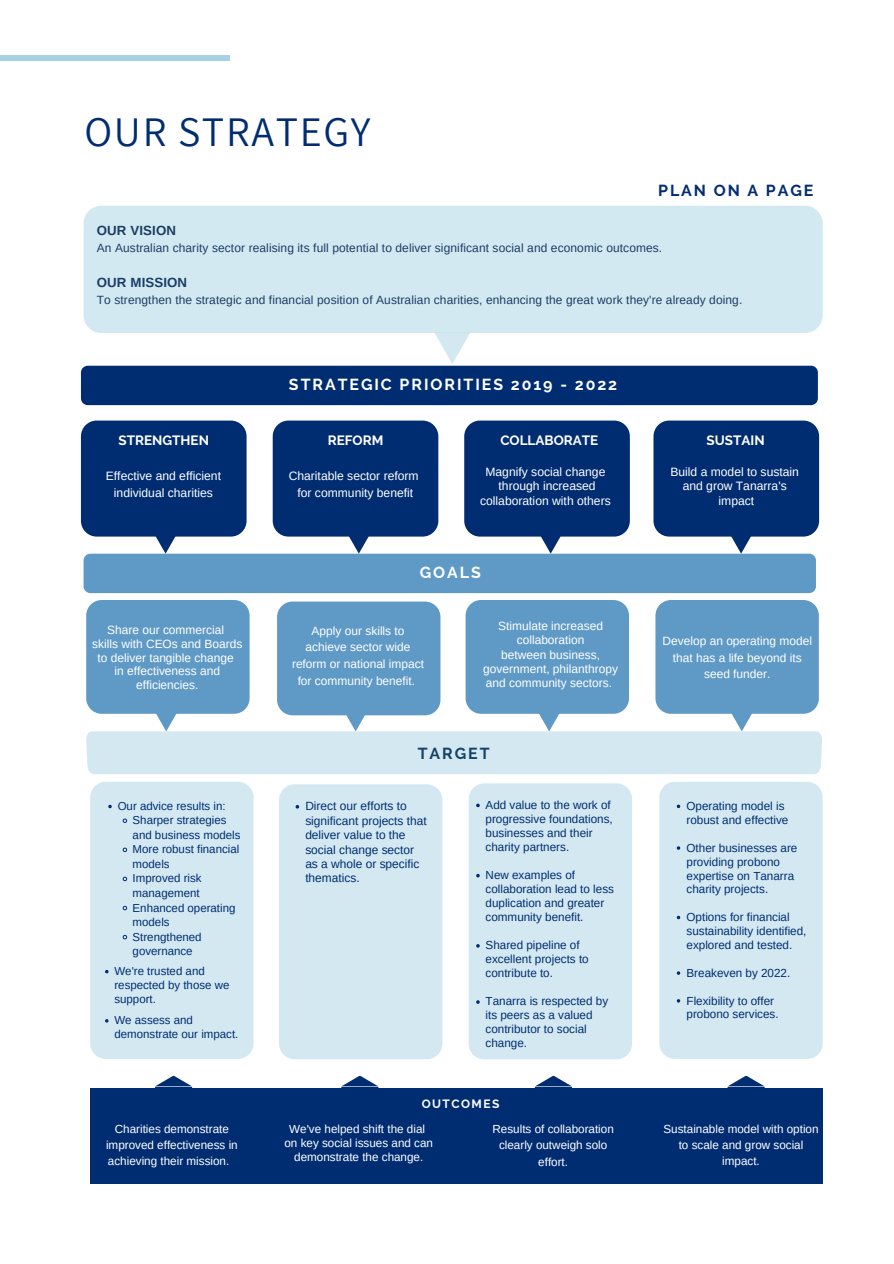
<style>
.page{position:relative;width:894px;height:1264px;background:#fff}
.page>*{position:absolute;margin:0;border:0;box-sizing:border-box;transform-origin:0 0}
.t1{font:42px "Assistant";letter-spacing:.04em;color:#002d72}
.t2{font:700 15.9px "Raleway";letter-spacing:.12em;color:#fff}
.t3{font:700 15.9px "Raleway";letter-spacing:.12em;color:#002d72}
.t4{font:700 15.9px "Raleway";letter-spacing:.12em;color:#134369}
.t5{font:700 13.5px "Raleway";color:#fff}
.t6{font:700 13.2px "Arimo";letter-spacing:.01em;color:#1b3c65}
.t7{font:12.15px/14.4px "Arimo";color:#fff;text-align:center}
.t8{font:12px/14.1px "Arimo";color:#fff;text-align:center}
.t9{font:12px "Arimo";letter-spacing:.01em;color:#1b3c65}
.t10{font:12px/14.4px "Arimo";color:#002d72}
.t11{font:700 12px "Raleway";letter-spacing:.12em;color:#fff}
.t12{font:11.7px/14.1px "Arimo";color:#002d72}
.t13{font:11.7px/16.4px "Arimo";color:#fff;text-align:center}
.t14{font:11.55px/14.5px "Arimo";color:#002d72}
</style>
<div class="page">
<div style="left:0;top:55px;width:229px;height:5px;background:#a6d2e3"></div>
<div style="left:84px;top:206px;width:738px;height:127px;background:#d3e9f1;border-radius:18px"></div>
<div style="left:83px;top:553px;width:732px;height:40px;background:#5f9ac6;border-radius:7px"></div>
<div style="left:81px;top:366px;width:736px;height:39px;background:#002d72;border-radius:7px"></div>
<div style="left:81px;top:420px;width:165px;height:116px;background:#002d72;border-radius:16px"></div>
<div style="left:272px;top:420px;width:166px;height:116px;background:#002d72;border-radius:16px"></div>
<div style="left:464px;top:420px;width:165px;height:116px;background:#002d72;border-radius:16px"></div>
<div style="left:653px;top:420px;width:165px;height:116px;background:#002d72;border-radius:16px"></div>
<div style="left:86px;top:600px;width:163px;height:113px;background:#5f9ac6;border-radius:15px"></div>
<div style="left:277px;top:601px;width:163px;height:114px;background:#5f9ac6;border-radius:15px"></div>
<div style="left:465px;top:600px;width:163px;height:113px;background:#5f9ac6;border-radius:15px"></div>
<svg style="left:86px;top:700px;width:736px;height:74px"></svg>
<div style="left:655px;top:600px;width:163px;height:113px;background:#5f9ac6;border-radius:15px"></div>
<div style="left:468px;top:783px;width:164px;height:276px;background:#d3e8f1;border-radius:15px"></div>
<div style="left:659px;top:781px;width:163px;height:277px;background:#d3e8f1;border-radius:15px"></div>
<div style="left:90px;top:781px;width:163px;height:277px;background:#d3e8f1;border-radius:15px"></div>
<div style="left:279px;top:784px;width:163px;height:275px;background:#d3e8f1;border-radius:15px"></div>
<svg style="left:727px;top:1075px;width:37px;height:13px"></svg>
<svg style="left:341px;top:1075px;width:37px;height:13px"></svg>
<svg style="left:155px;top:1075px;width:37px;height:13px"></svg>
<svg style="left:534px;top:1075px;width:38px;height:13px"></svg>
<div style="left:90px;top:1088px;width:732px;height:95px;background:#002d72"></div>
<svg style="left:147px;top:536px;width:36px;height:17px"></svg>
<svg style="left:341px;top:536px;width:36px;height:17px"></svg>
<svg style="left:532px;top:536px;width:36px;height:17px"></svg>
<svg style="left:722px;top:536px;width:36px;height:17px"></svg>
<svg style="left:435px;top:332px;width:35px;height:32px"></svg>
<svg style="left:295px;top:805px;width:4px;height:3px"></svg>
<svg style="left:676px;top:804px;width:4px;height:4px"></svg>
<svg style="left:108px;top:804px;width:4px;height:4px"></svg>
<svg style="left:123px;top:818px;width:4px;height:4px"></svg>
<svg style="left:123px;top:847px;width:4px;height:5px"></svg>
<svg style="left:123px;top:876px;width:4px;height:5px"></svg>
<svg style="left:123px;top:905px;width:4px;height:5px"></svg>
<svg style="left:123px;top:935px;width:4px;height:4px"></svg>
<p class="t1" style="left:84px;top:103px;width:287px">OUR STRATEGY</p>
<p class="t3" style="left:658px;top:181px;width:157px">PLAN ON A PAGE</p>
<p class="t6" style="left:97px;top:223px;width:81px">OUR VISION</p>
<p class="t9" style="left:97px;top:241px;width:566px">An Australian charity sector realising its full potential to deliver significant social and economic outcomes.</p>
<p class="t6" style="left:97px;top:275px;width:92px">OUR MISSION</p>
<p class="t9" style="left:97px;top:293px;width:646px">To strengthen the strategic and financial position of Australian charities, enhancing the great work they're already doing.</p>
<p class="t2" style="left:289px;top:375px;width:330px">STRATEGIC PRIORITIES 2019 - 2022</p>
<p class="t5" style="left:119px;top:432px;width:92px">STRENGTHEN</p>
<p class="t5" style="left:328px;top:432px;width:57px">REFORM</p>
<p class="t5" style="left:500px;top:432px;width:99px">COLLABORATE</p>
<p class="t5" style="left:706px;top:432px;width:60px">SUSTAIN</p>
<p class="t7" style="left:670px;top:464px;width:130px">Build a model to sustain</p>
<p class="t7" style="left:682px;top:479px;width:105px">and grow Tanarra's</p>
<p class="t7" style="left:718px;top:493px;width:37px">impact</p>
<p class="t7" style="left:480px;top:464px;width:132px">Magnify social change through increased collaboration with others</p>
<p class="t7" style="left:106px;top:467px;width:117px;line-height:17px">Effective and efficient individual charities</p>
<p class="t7" style="left:288px;top:469px;width:131px">Charitable sector reform</p>
<p class="t7" style="left:297px;top:486px;width:117px">for community benefit</p>
<p class="t8" style="left:107px;top:623px;width:118px">Share our commercial</p>
<p class="t8" style="left:92px;top:637px;width:151px;line-height:13.6px">skills with CEOs and Boards to deliver tangible change</p>
<p class="t8" style="left:114px;top:664px;width:107px;line-height:13.6px">in effectiveness and efficiencies.</p>
<p class="t14" style="left:118px;top:798px;width:109px">Our advice results in:</p>
<p class="t14" style="left:133px;top:813px;width:109px">Sharper strategies and business models</p>
<p class="t14" style="left:133px;top:842px;width:108px">More robust financial models</p>
<p class="t14" style="left:133px;top:871px;width:70px">Improved risk management</p>
<p class="t14" style="left:133px;top:900px;width:104px">Enhanced operating models</p>
<p class="t14" style="left:133px;top:929px;width:70px">Strengthened governance</p>
<p class="t14" style="left:114px;top:964px;width:116px;line-height:13.8px">We're trusted and respected by those we support.</p>
<p class="t14" style="left:114px;top:1013px;width:125px;line-height:13.8px">We assess and demonstrate our impact.</p>
<p class="t2" style="left:419px;top:563px;width:63px">GOALS</p>
<p class="t8" style="left:311px;top:623px;width:94px">Apply our skills to</p>
<p class="t8" style="left:292px;top:639px;width:133px;line-height:16.6px">achieve sector wide reform or national impact for community benefit.</p>
<p class="t8" style="left:483px;top:619px;width:136px">Stimulate increased collaboration<br>between business, government, philanthropy and community sectors.</p>
<p class="t4" style="left:418px;top:744px;width:73px">TARGET</p>
<p class="t10" style="left:305px;top:799px;width:123px">Direct our efforts to significant projects that deliver value to the social change sector as a whole or specific thematics.</p>
<p class="t12" style="left:485px;top:797px;width:129px">Add value to the work of progressive foundations, businesses and their charity partners.</p>
<p class="t12" style="left:485px;top:867px;width:130px">New examples of collaboration lead to less duplication and greater community benefit.</p>
<p class="t12" style="left:485px;top:938px;width:105px">Shared pipeline of excellent projects to contribute to.</p>
<p class="t12" style="left:485px;top:994px;width:124px">Tanarra is respected by its peers as a valued contributor to social change.</p>
<p class="t8" style="left:662px;top:632px;width:151px;line-height:16.6px">Develop an operating model that has a life beyond its seed funder.</p>
<p class="t12" style="left:686px;top:799px;width:103px">Operating model is robust and effective</p>
<p class="t12" style="left:686px;top:840px;width:112px">Other businesses are providing probono expertise on Tanarra charity projects.</p>
<p class="t12" style="left:686px;top:910px;width:121px">Options for financial sustainability identified, explored and tested.</p>
<p class="t12" style="left:686px;top:965px;width:105px">Breakeven by 2022.</p>
<p class="t12" style="left:686px;top:993px;width:94px">Flexibility to offer probono services.</p>
<p class="t11" style="left:421px;top:1097px;width:79px">OUTCOMES</p>
<p class="t13" style="left:289px;top:1120px;width:137px">We've helped shift the dial</p>
<p class="t13" style="left:284px;top:1135px;width:150px;line-height:14.1px">on key social issues and can demonstrate the change.</p>
<p class="t13" style="left:106px;top:1120px;width:133px">Charities demonstrate improved effectiveness in achieving their mission.</p>
<p class="t13" style="left:663px;top:1120px;width:157px">Sustainable model with option to scale and grow social impact.</p>
<p class="t13" style="left:492px;top:1120px;width:123px">Results of collaboration clearly outweigh solo effort.</p>
</div>
